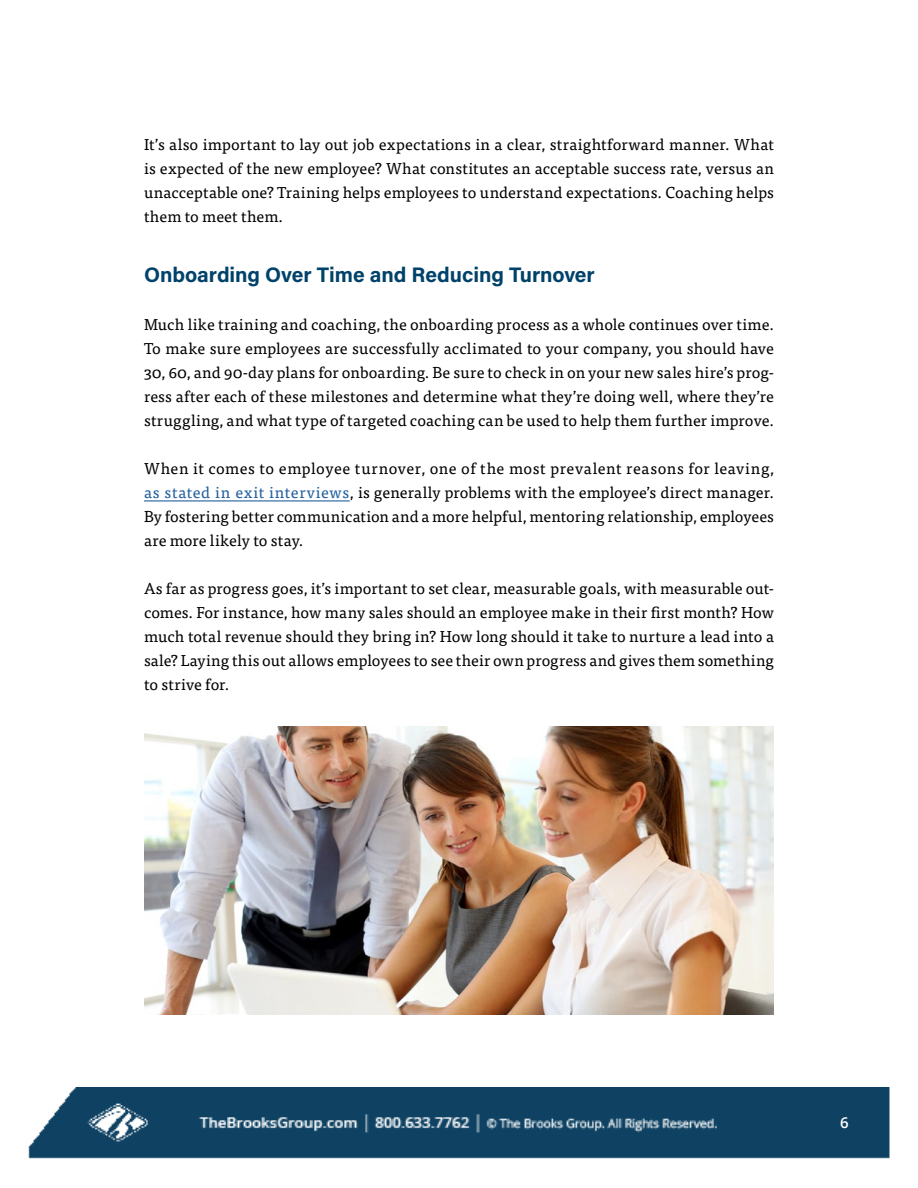
<style>
.page{position:relative;width:918px;height:1188px;background:#fff}
.page>*{position:absolute;margin:0;border:0;box-sizing:border-box;transform-origin:0 0}
.Subheader_14pt{font:700 21px "Acumin Pro";letter-spacing:-.005em;color:#01426a}
.Body_Copy{font:15.75px/24px "Tisa Pro";letter-spacing:.005em;color:#000;text-align:justify}
.t1{font:600 15px "Open Sans";color:#fff}
.s1{color:#215e9e}
</style>
<div class="page">
<img style="left:28px;top:1087px;width:862px;height:72px">
<svg style="left:198px;top:1113px;width:160px;height:21px;background:#3b647e"></svg>
<hr style="left:144px;top:500px;width:206px;height:1px;background:#215e9e">
<img style="left:144px;top:727px;width:630px;height:288px">
<p class="Body_Copy" style="left:144px;top:131px;width:632px">It’s also important to lay out job expectations in a clear, straightforward manner. What is expected of the new employee? What constitutes an acceptable success rate, versus an unacceptable one? Training helps employees to understand expectations. Coaching helps them to meet them.</p>
<p class="Subheader_14pt" style="left:144px;top:260px;width:452px">Onboarding Over Time and Reducing Turnover</p>
<p class="Body_Copy" style="left:144px;top:311px;width:632px">Much like training and coaching, the onboarding process as a whole continues over time.<br>To make sure employees are successfully acclimated to your company, you should have 30, 60, and 90-day plans for onboarding. Be sure to check in on your new sales hire’s prog&shy;ress after each of these milestones and determine what they’re doing well, where they’re struggling, and what type of targeted coaching can be used to help them further improve.</p>
<p class="Body_Copy" style="left:144px;top:455px;width:632px">When it comes to employee turnover, one of the most prevalent reasons for leaving, <span class="s1">as stated in exit interviews</span>, is generally problems with the employee’s direct manager.<br>By fostering better communication and a more helpful, mentoring relationship, employees are more likely to stay.</p>
<p class="Body_Copy" style="left:144px;top:575px;width:632px">As far as progress goes, it’s important to set clear, measurable goals, with measurable out&shy;comes. For instance, how many sales should an employee make in their first month? How much total revenue should they bring in? How long should it take to nurture a lead into a sale? Laying this out allows employees to see their own progress and gives them something to strive for.</p>
<p class="t1" style="left:840px;top:1113px;width:10px">6</p>
</div>
